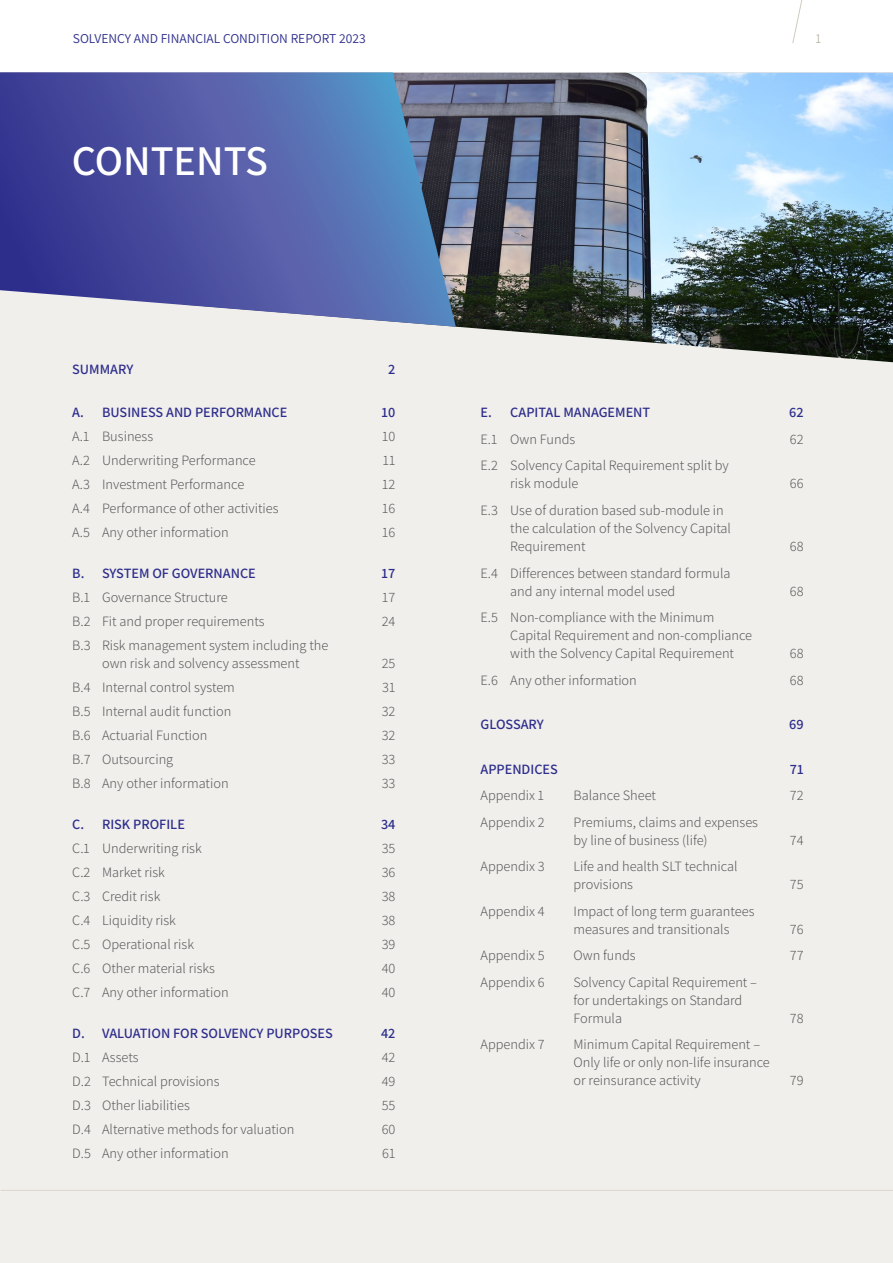
<style>
.page{position:relative;width:893px;height:1263px;background:#fff}
.page>*{position:absolute;margin:0;border:0;box-sizing:border-box;transform-origin:0 0}
.t1{font:600 42.3px "Assistant";color:#fff}
.t2{font:200 14.25px/18px "Assistant";color:#58595b}
.t3{font:600 14.25px "Assistant";color:#2d2e8c}
.t4{font:13.5px "Assistant";color:#2d2e8c}
.t5{font:200 13.5px "Assistant";color:#ada592}
</style>
<div class="page">
<hr style="left:1px;top:72px;width:892px;height:1px;background:#dad5cd">
<svg style="left:792px;top:0;width:11px;height:43px"></svg>
<div style="left:0;top:196px;width:893px;height:1067px;background:#f1efec"></div>
<hr style="left:1px;top:1190px;width:892px;height:1px;background:#dad5cd">
<img style="left:456px;top:73px;width:437px;height:289px">
<svg style="left:0;top:72px;width:456px;height:255px;background:#5a67a8"></svg>
<p class="t4" style="left:73px;top:29px;width:294px">SOLVENCY AND FINANCIAL CONDITION REPORT 2023</p>
<p class="t5" style="left:815px;top:29px;width:7px">1</p>
<h1 class="t1" style="left:72px;top:132px;width:198px">CONTENTS</h1>
<p class="t3" style="left:72px;top:360px;width:63px">SUMMARY</p>
<p class="t3" style="left:388px;top:360px;width:9px">2</p>
<p class="t3" style="left:72px;top:403px;width:217px">A. BUSINESS AND PERFORMANCE</p>
<p class="t3" style="left:382px;top:403px;width:15px">10</p>
<p class="t2" style="left:72px;top:427px;width:82px">A.1 Business</p>
<p class="t2" style="left:382px;top:427px;width:15px">10</p>
<p class="t2" style="left:72px;top:451px;width:185px">A.2 Underwriting Performance</p>
<p class="t2" style="left:383px;top:451px;width:14px">11</p>
<p class="t2" style="left:72px;top:475px;width:173px">A.3 Investment Performance</p>
<p class="t2" style="left:382px;top:475px;width:15px">12</p>
<p class="t2" style="left:72px;top:499px;width:208px">A.4 Performance of other activities</p>
<p class="t2" style="left:382px;top:499px;width:15px">16</p>
<p class="t2" style="left:72px;top:523px;width:158px">A.5 Any other information</p>
<p class="t2" style="left:382px;top:523px;width:15px">16</p>
<p class="t3" style="left:72px;top:564px;width:185px">B. SYSTEM OF GOVERNANCE</p>
<p class="t3" style="left:382px;top:564px;width:15px">17</p>
<p class="t2" style="left:72px;top:588px;width:157px">B.1 Governance Structure</p>
<p class="t2" style="left:382px;top:588px;width:15px">17</p>
<p class="t2" style="left:72px;top:612px;width:194px">B.2 Fit and proper requirements</p>
<p class="t2" style="left:382px;top:612px;width:15px">24</p>
<p class="t2" style="left:72px;top:636px;width:258px;line-height:17.2px;text-align:center">B.3 Risk management system including the own risk and solvency assessment</p>
<p class="t2" style="left:382px;top:653px;width:15px">25</p>
<p class="t2" style="left:72px;top:677px;width:164px">B.4 Internal control system</p>
<p class="t2" style="left:382px;top:677px;width:15px">31</p>
<p class="t2" style="left:72px;top:701px;width:161px">B.5 Internal audit function</p>
<p class="t2" style="left:382px;top:701px;width:15px">32</p>
<p class="t2" style="left:72px;top:725px;width:137px">B.6 Actuarial Function</p>
<p class="t2" style="left:382px;top:725px;width:15px">32</p>
<p class="t2" style="left:72px;top:749px;width:102px">B.7 Outsourcing</p>
<p class="t2" style="left:382px;top:749px;width:15px">33</p>
<p class="t2" style="left:72px;top:773px;width:158px">B.8 Any other information</p>
<p class="t2" style="left:382px;top:773px;width:15px">33</p>
<p class="t3" style="left:72px;top:814px;width:114px">C. RISK PROFILE</p>
<p class="t3" style="left:381px;top:814px;width:16px">34</p>
<p class="t2" style="left:72px;top:838px;width:131px">C.1 Underwriting risk</p>
<p class="t2" style="left:382px;top:838px;width:15px">35</p>
<p class="t2" style="left:72px;top:862px;width:94px">C.2 Market risk</p>
<p class="t2" style="left:382px;top:862px;width:15px">36</p>
<p class="t2" style="left:72px;top:886px;width:90px">C.3 Credit risk</p>
<p class="t2" style="left:382px;top:886px;width:15px">38</p>
<p class="t2" style="left:72px;top:910px;width:105px">C.4 Liquidity risk</p>
<p class="t2" style="left:382px;top:910px;width:15px">38</p>
<p class="t2" style="left:72px;top:934px;width:123px">C.5 Operational risk</p>
<p class="t2" style="left:382px;top:934px;width:15px">39</p>
<p class="t2" style="left:72px;top:958px;width:144px">C.6 Other material risks</p>
<p class="t2" style="left:382px;top:958px;width:15px">40</p>
<p class="t2" style="left:72px;top:982px;width:158px">C.7 Any other information</p>
<p class="t2" style="left:382px;top:982px;width:15px">40</p>
<p class="t3" style="left:72px;top:1023px;width:262px">D. VALUATION FOR SOLVENCY PURPOSES</p>
<p class="t3" style="left:381px;top:1023px;width:16px">42</p>
<p class="t2" style="left:72px;top:1047px;width:68px">D.1 Assets</p>
<p class="t2" style="left:382px;top:1047px;width:15px">42</p>
<p class="t2" style="left:72px;top:1071px;width:149px">D.2 Technical provisions</p>
<p class="t2" style="left:382px;top:1071px;width:15px">49</p>
<p class="t2" style="left:72px;top:1095px;width:119px">D.3 Other liabilities</p>
<p class="t2" style="left:382px;top:1095px;width:15px">55</p>
<p class="t2" style="left:72px;top:1119px;width:224px">D.4 Alternative methods for valuation</p>
<p class="t2" style="left:382px;top:1119px;width:15px">60</p>
<p class="t2" style="left:72px;top:1144px;width:158px">D.5 Any other information</p>
<p class="t2" style="left:382px;top:1144px;width:15px">61</p>
<p class="t3" style="left:480px;top:403px;width:171px">E. CAPITAL MANAGEMENT</p>
<p class="t3" style="left:789px;top:403px;width:16px">62</p>
<p class="t2" style="left:480px;top:429px;width:96px">E.1 Own Funds</p>
<p class="t2" style="left:790px;top:429px;width:15px">62</p>
<p class="t2" style="left:510px;top:456px;width:220px;text-indent:-30px">E.2 Solvency Capital Requirement split by risk module</p>
<p class="t2" style="left:790px;top:474px;width:15px">66</p>
<p class="t2" style="left:510px;top:500px;width:222px;text-indent:-30px">E.3 Use of duration based sub-module in the calculation of the Solvency Capital<br>Requirement</p>
<p class="t2" style="left:510px;top:563px;width:222px;text-indent:-30px">E.4 Differences between standard formula and any internal model used</p>
<p class="t2" style="left:510px;top:607px;width:243px;text-indent:-30px">E.5 Non-compliance with the Minimum<br>Capital Requirement and non-compliance with the Solvency Capital Requirement</p>
<p class="t2" style="left:790px;top:536px;width:15px">68</p>
<p class="t2" style="left:790px;top:581px;width:15px">68</p>
<p class="t2" style="left:790px;top:643px;width:15px">68</p>
<p class="t2" style="left:480px;top:670px;width:158px">E.6 Any other information</p>
<p class="t2" style="left:790px;top:670px;width:15px">68</p>
<p class="t3" style="left:480px;top:714px;width:65px">GLOSSARY</p>
<p class="t3" style="left:789px;top:714px;width:16px">69</p>
<p class="t3" style="left:480px;top:759px;width:79px">APPENDICES</p>
<p class="t3" style="left:790px;top:759px;width:15px">71</p>
<p class="t2" style="left:480px;top:785px;width:65px">Appendix 1</p>
<p class="t2" style="left:573px;top:785px;width:84px">Balance Sheet</p>
<p class="t2" style="left:790px;top:785px;width:15px">72</p>
<p class="t2" style="left:480px;top:812px;width:66px">Appendix 2</p>
<p class="t2" style="left:573px;top:812px;width:186px">Premiums, claims and expenses by line of business (life)</p>
<p class="t2" style="left:790px;top:830px;width:15px">74</p>
<p class="t2" style="left:480px;top:856px;width:66px">Appendix 3</p>
<p class="t2" style="left:573px;top:856px;width:166px">Life and health SLT technical provisions</p>
<p class="t2" style="left:480px;top:901px;width:66px">Appendix 4</p>
<p class="t2" style="left:573px;top:901px;width:182px">Impact of long term guarantees measures and transitionals</p>
<p class="t2" style="left:790px;top:874px;width:15px">75</p>
<p class="t2" style="left:790px;top:919px;width:15px">76</p>
<p class="t2" style="left:480px;top:945px;width:66px">Appendix 5</p>
<p class="t2" style="left:573px;top:945px;width:64px">Own funds</p>
<p class="t2" style="left:790px;top:945px;width:15px">77</p>
<p class="t2" style="left:480px;top:972px;width:66px">Appendix 6</p>
<p class="t2" style="left:573px;top:972px;width:185px">Solvency Capital Requirement – for undertakings on Standard<br>Formula</p>
<p class="t2" style="left:790px;top:1008px;width:15px">78</p>
<p class="t2" style="left:480px;top:1034px;width:66px">Appendix 7</p>
<p class="t2" style="left:573px;top:1034px;width:198px">Minimum Capital Requirement –<br>Only life or only non-life insurance or reinsurance activity</p>
<p class="t2" style="left:790px;top:1070px;width:15px">79</p>
</div>
